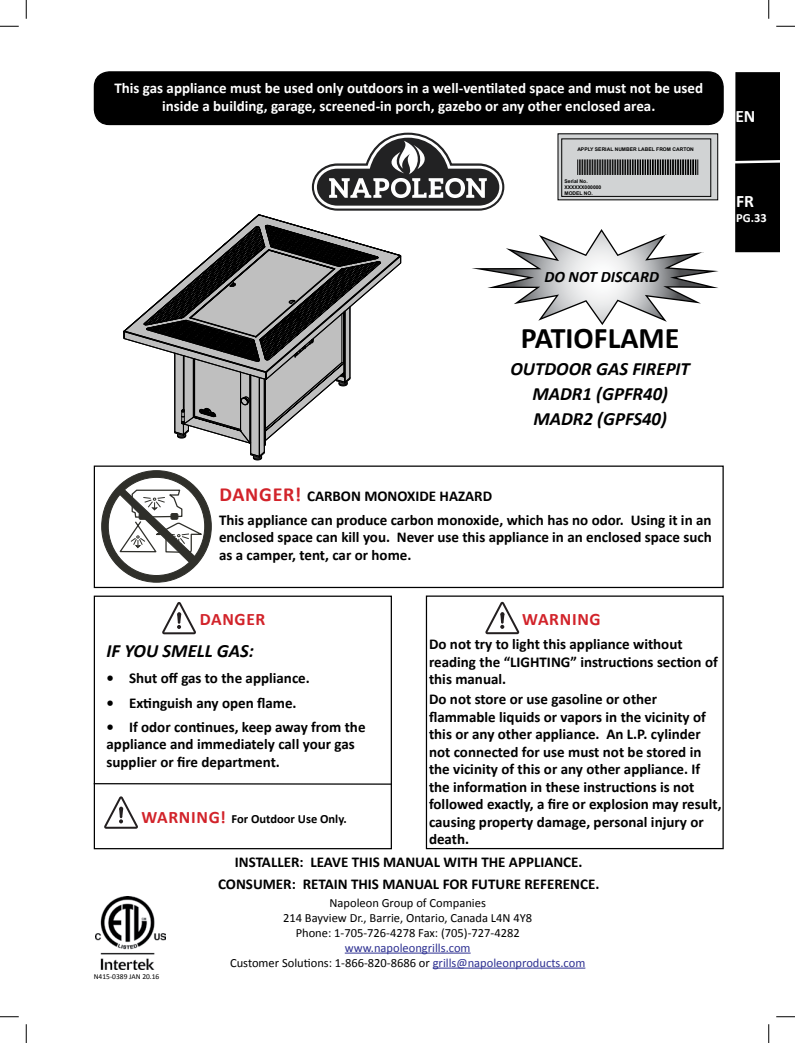
<style>
.page{position:relative;width:795px;height:1043px;background:#fff}
.page>*{position:absolute;margin:0;border:0;box-sizing:border-box;transform-origin:0 0}
.t1{font:700 30px "Calibri";color:#000}
.t2{font:italic 700 18.75px/25px "Calibri";color:#000;text-align:center}
.t3{font:700 17.5px "Calibri";letter-spacing:.04em;color:#d2232a}
.t4{font:700 17.5px "Calibri";color:#fff}
.t5{font:italic 700 15.88px "Calibri";color:#000}
.t6{font:700 15px/17.5px "Calibri";color:#000}
.t7{font:700 15px/17.5px "Calibri";color:#fff;text-align:center}
.t8{font:12.5px/15px "Calibri";color:#000;text-align:center}
.t9{font:12.5px/15px "Calibri";color:#2e3192;text-align:center}
.t10{font:700 12.5px "Calibri";color:#000}
.t11{font:700 12.5px "Calibri";color:#fff}
.t12{font:7.5px "Calibri";color:#000}
.t13{font:700 5px/6px "Arial";color:#000}
.s1{font-size:20px;color:#d2232a}
.s2{font-size:17.5px;color:#d2232a}
.s3{color:#000}
</style>
<div class="page">
<div style="left:736px;top:73px;width:44px;height:88px;background:#000"></div>
<div style="left:735px;top:72px;width:45px;height:90px;border:1px solid #000"></div>
<div style="left:736px;top:163px;width:44px;height:88px;background:#000"></div>
<div style="left:735px;top:162px;width:45px;height:90px;border:1px solid #000"></div>
<svg style="left:735px;top:159px;width:45px;height:6px"></svg>
<div style="left:94px;top:72px;width:629px;height:52px;background:#000;border-radius:15px"></div>
<div style="left:94px;top:71px;width:630px;height:54px;border:1px solid #000;border-radius:15px"></div>
<div style="left:94px;top:595px;width:298px;height:254px;border:1px solid #000"></div>
<div style="left:426px;top:595px;width:298px;height:254px;border:1px solid #000"></div>
<svg style="left:485px;top:602px;width:34px;height:32px"></svg>
<svg style="left:162px;top:602px;width:34px;height:32px"></svg>
<div style="left:102px;top:470px;width:109px;height:112px;background:#2f2f2a;border-radius:50%"></div>
<div style="left:108px;top:477px;width:97px;height:98px;background:#fff;border-radius:50%"></div>
<svg style="left:118px;top:486px;width:89px;height:80px"></svg>
<div style="left:94px;top:465px;width:630px;height:123px;border:1px solid #000"></div>
<svg style="left:104px;top:796px;width:34px;height:32px"></svg>
<svg style="left:93px;top:782px;width:299px;height:3px"></svg>
<img style="left:95px;top:896px;width:70px;height:73px">
<hr style="left:345px;top:952px;width:126px;height:1px;background:#2e3192">
<hr style="left:433px;top:967px;width:152px;height:1px;background:#2e3192">
<svg style="left:123px;top:314px;width:20px;height:31px"></svg>
<svg style="left:143px;top:132px;width:576px;height:328px"></svg>
<svg style="left:0;top:25px;width:19px;height:2px"></svg>
<svg style="left:776px;top:25px;width:19px;height:2px"></svg>
<svg style="left:0;top:1016px;width:19px;height:1px"></svg>
<svg style="left:776px;top:1016px;width:19px;height:1px"></svg>
<svg style="left:25px;top:0;width:2px;height:19px"></svg>
<svg style="left:25px;top:1024px;width:2px;height:18px"></svg>
<svg style="left:768px;top:0;width:2px;height:19px"></svg>
<svg style="left:768px;top:1024px;width:2px;height:18px"></svg>
<p class="t7" style="left:114px;top:79px;width:590px">This gas appliance must be used only outdoors in a well-ventilated space and must not be used inside a building, garage, screened-in porch, gazebo or any other enclosed area.</p>
<p class="t13" style="left:577px;top:146px;width:118px">APPLY SERIAL NUMBER LABEL FROM CARTON</p>
<p class="t13" style="left:565px;top:178px;width:38px">Serial No.<br>XXXXXX000000<br>MODEL NO.</p>
<p class="t5" style="left:544px;top:266px;width:116px">DO NOT DISCARD</p>
<h1 class="t1" style="left:521px;top:319px;width:160px">PATIOFLAME</h1>
<p class="t2" style="left:510px;top:356px;width:181px">OUTDOOR GAS FIREPIT<br>MADR1 (GPFR40)<br>MADR2 (GPFS40)</p>
<p class="t4" style="left:735px;top:105px;width:22px">EN</p>
<p class="t4" style="left:736px;top:189px;width:19px">FR</p>
<p class="t11" style="left:736px;top:209px;width:32px">PG.33</p>
<p class="t6" style="left:219px;top:483px;width:494px;line-height:24.2px"><span class="s1">DANGER!</span> CARBON MONOXIDE HAZARD<br>This appliance can produce carbon monoxide, which has no odor. Using it in an</p>
<p class="t6" style="left:219px;top:528px;width:494px">enclosed space can kill you. Never use this appliance in an enclosed space such as a camper, tent, car or home.</p>
<p class="t3" style="left:200px;top:608px;width:67px">DANGER</p>
<p class="t2" style="left:107px;top:638px;width:149px">IF YOU SMELL GAS:</p>
<p class="t6" style="left:107px;top:669px;width:205px">• Shut off gas to the appliance.</p>
<p class="t6" style="left:107px;top:693px;width:192px">• Extinguish any open flame.</p>
<p class="t6" style="left:107px;top:718px;width:261px">• If odor continues, keep away from the appliance and immediately call your gas supplier or fire department.</p>
<p class="t10" style="left:141px;top:810px;width:207px"><span class="s2">WARNING!</span> For Outdoor Use Only.</p>
<p class="t3" style="left:522px;top:608px;width:80px">WARNING</p>
<p class="t6" style="left:429px;top:635px;width:290px">Do not try to light this appliance without reading the “LIGHTING” instructions section of this manual.</p>
<p class="t6" style="left:429px;top:690px;width:294px">Do not store or use gasoline or other flammable liquids or vapors in the vicinity of this or any other appliance. An L.P. cylinder not connected for use must not be stored in the vicinity of this or any other appliance. If the information in these instructions is not followed exactly, a fire or explosion may result, causing property damage, personal injury or death.</p>
<p class="t6" style="left:218px;top:851px;width:383px;line-height:22px;text-align:center">INSTALLER: LEAVE THIS MANUAL WITH THE APPLIANCE.<br>CONSUMER: RETAIN THIS MANUAL FOR FUTURE REFERENCE.</p>
<p class="t12" style="left:94px;top:971px;width:67px">N415-0389 JAN 20.16</p>
<p class="t8" style="left:283px;top:895px;width:251px">Napoleon Group of Companies<br>214 Bayview Dr., Barrie, Ontario, Canada L4N 4Y8<br>Phone: 1-705-726-4278 Fax: (705)-727-4282</p>
<p class="t9" style="left:230px;top:940px;width:357px">www.napoleongrills.com<br><span class="s3">Customer Solutions: 1-866-820-8686 or</span> grills@napoleonproducts.com</p>
</div>
